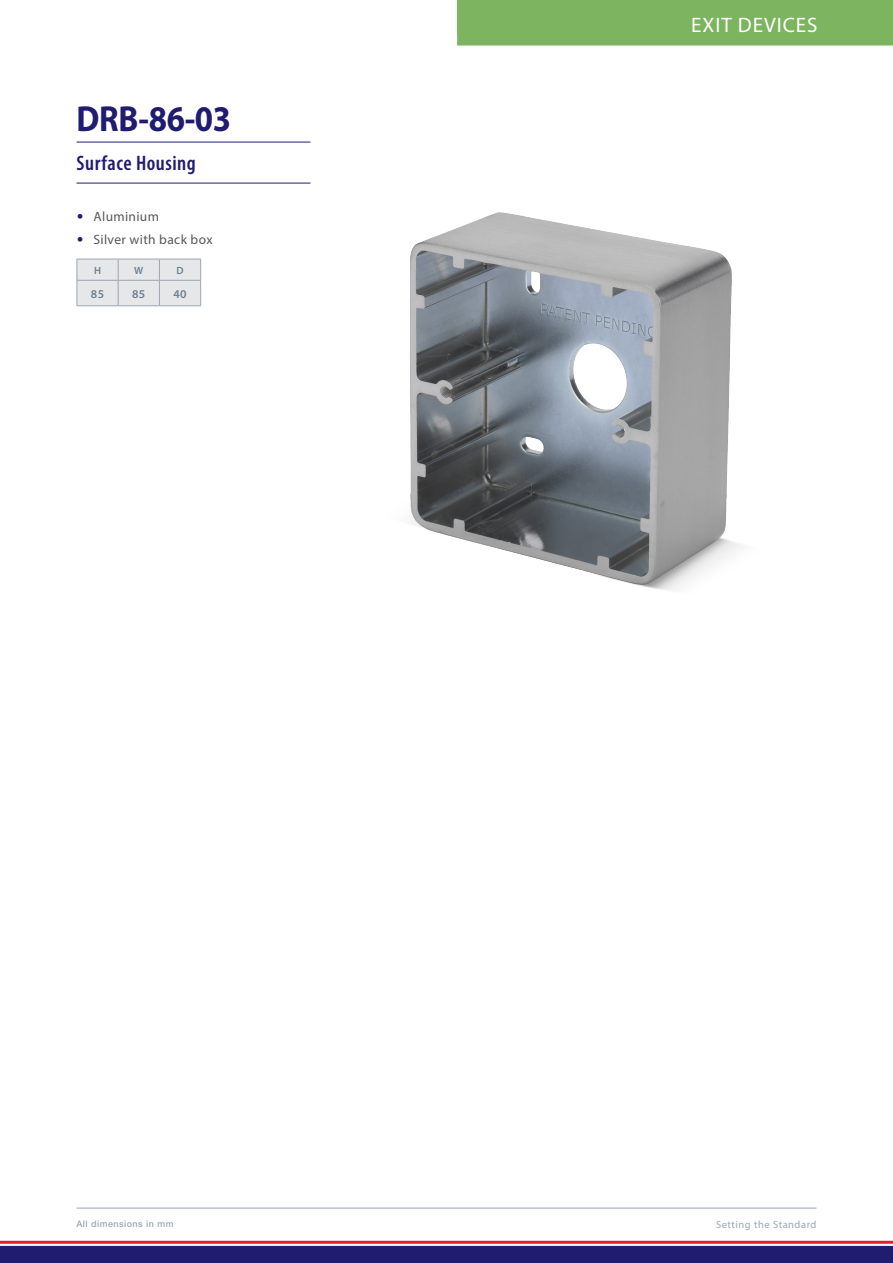
<style>
.page{position:relative;width:893px;height:1263px;background:#fff}
.page>*{position:absolute;margin:0;border:0;box-sizing:border-box;transform-origin:0 0}
.t1{font:700 36.3px "Myriad Pro";letter-spacing:-.01em;color:#201c70;scale:.91 1}
.t2{font:600 condensed 21px "Myriad Pro";letter-spacing:.025em;color:#201c70}
.t3{font:21px "Myriad Pro";letter-spacing:.045em;color:#fff}
.t4{font:13.5px "Myriad Pro";letter-spacing:.025em;color:#57585a}
.t5{font:600 12px "Myriad Pro";color:#6c8191}
.t6{font:10.5px "Myriad Pro";letter-spacing:.05em;color:#9ea5b0}
.t7{font:600 10.5px "Myriad Pro";color:#6c8191}
.t8{font:500 9px "Helvetica Neue LT Std";letter-spacing:.05em;color:#9ea5b0}
.s1{font-weight:700;font-size:18px;color:#201c70}
</style>
<div class="page">
<hr style="left:0;top:1241px;width:893px;height:3px;background:#ee1d23">
<div style="left:0;top:1246px;width:893px;height:17px;background:#201c70"></div>
<hr style="left:77px;top:1208px;width:739px;height:1px;background:#9ea5b0">
<div style="left:457px;top:0;width:436px;height:46px;background:#7db45f"></div>
<img style="left:410px;top:212px;width:332px;height:378px">
<hr style="left:77px;top:142px;width:233px;height:1px;background:#201c70">
<hr style="left:77px;top:183px;width:233px;height:1px;background:#201c70">
<svg style="left:77px;top:260px;width:124px;height:45px;background:#e2e3e6"></svg>
<hr style="left:77px;top:305px;width:41px;height:1px;background:#9ea5b0">
<hr style="left:118px;top:305px;width:41px;height:1px;background:#9ea5b0">
<hr style="left:159px;top:305px;width:42px;height:1px;background:#9ea5b0">
<hr style="left:77px;top:259px;width:41px;height:1px;background:#9ea5b0">
<hr style="left:118px;top:259px;width:41px;height:1px;background:#9ea5b0">
<hr style="left:159px;top:259px;width:42px;height:1px;background:#9ea5b0">
<h1 class="t1" style="left:77px;top:95px;width:172px">DRB-86-03</h1>
<h2 class="t2" style="left:77px;top:151px;width:121px">Surface Housing</h2>
<p class="t4" style="left:77px;top:208px;width:83px"><span class="s1">•</span> Aluminium</p>
<p class="t4" style="left:77px;top:231px;width:137px"><span class="s1">•</span> Silver with back box</p>
<p class="t7" style="left:94px;top:263px;width:9px">H</p>
<p class="t7" style="left:134px;top:263px;width:11px">W</p>
<p class="t7" style="left:176px;top:263px;width:9px">D</p>
<p class="t5" style="left:91px;top:286px;width:15px">85</p>
<p class="t5" style="left:132px;top:286px;width:15px">85</p>
<p class="t5" style="left:173px;top:286px;width:15px">40</p>
<h2 class="t3" style="left:691px;top:12px;width:128px">Exit Devices</h2>
<p class="t8" style="left:77px;top:1218px;width:99px">All dimensions in mm</p>
<p class="t6" style="left:716px;top:1218px;width:102px">Setting the Standard</p>
</div>
